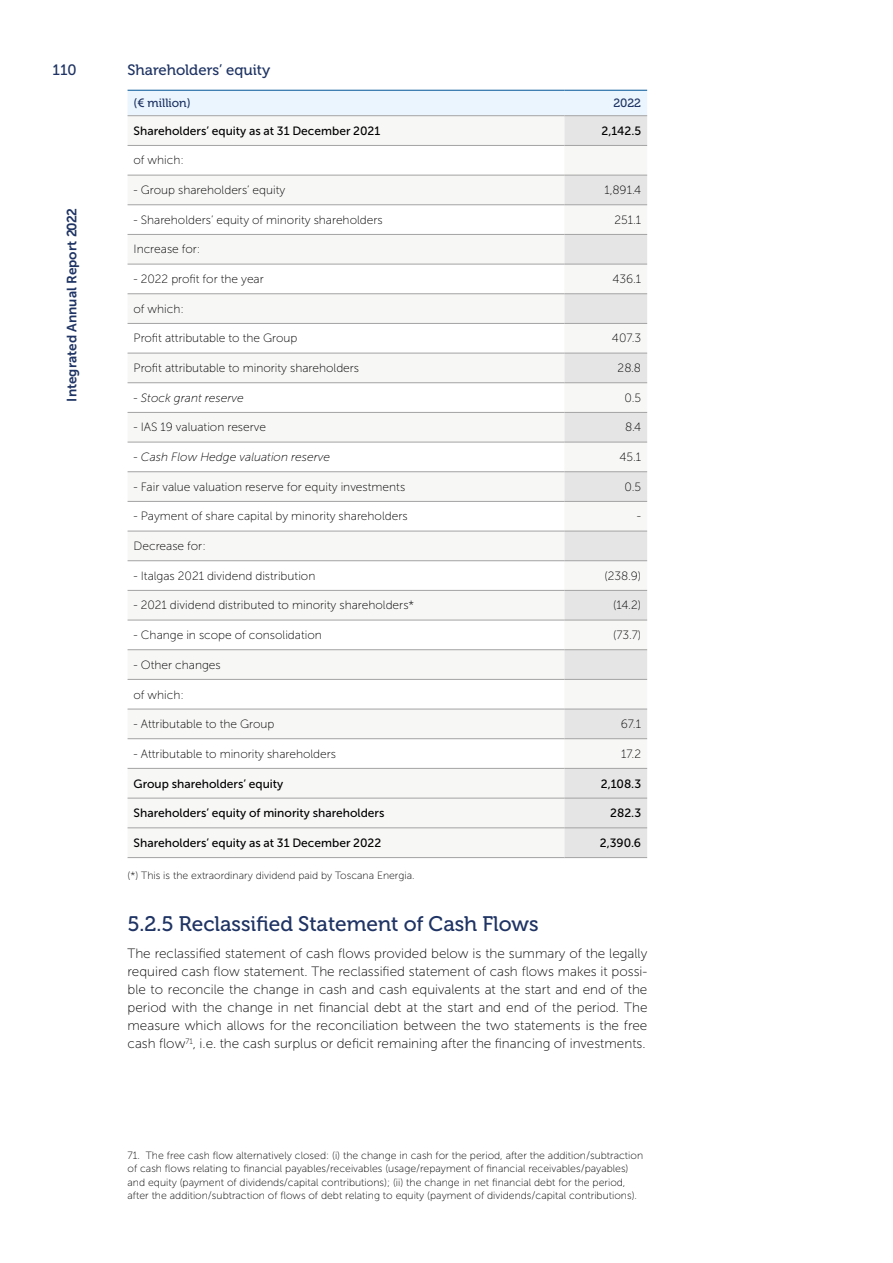
<style>
.page{position:relative;width:893px;height:1263px;background:#fff}
.page>*{position:absolute;margin:0;border:0;box-sizing:border-box;transform-origin:0 0}
.t1{font:21px "Museo 500";color:#1f3464}
.t2{font:15px "Museo 500";color:#1f3464}
.t3{font:13.5px/18px "Museo Sans 100";color:#000;text-align:justify}
.t4{font:13.5px "Museo Sans 700";color:#1f3464}
.t5{font:12px "Museo Sans 100";color:#000}
.t6{font:12px "Museo Sans 500";color:#000}
.t7{font:italic 12px "Museo Sans 100";color:#000}
.t8{font:12px "Museo 500";color:#1f3464}
.t9{font:10.5px/13.5px "Museo Sans 100";color:#000}
</style>
<div class="page">
<div style="left:128px;top:91px;width:519px;height:24px;background:#eaf5fd"></div>
<svg style="left:128px;top:116px;width:436px;height:713px;fill:#f7f7f6"></svg>
<svg style="left:564px;top:116px;width:83px;height:741px;fill:#e5e5e5"></svg>
<hr style="left:128px;top:798px;width:436px;height:1px;background:#a3a3a3">
<hr style="left:564px;top:798px;width:83px;height:1px;background:#a3a3a3">
<hr style="left:128px;top:768px;width:436px;height:1px;background:#a3a3a3">
<hr style="left:128px;top:709px;width:436px;height:1px;background:#a3a3a3">
<hr style="left:128px;top:738px;width:436px;height:1px;background:#a3a3a3">
<hr style="left:128px;top:649px;width:436px;height:1px;background:#a3a3a3">
<hr style="left:128px;top:679px;width:436px;height:1px;background:#a3a3a3">
<hr style="left:128px;top:590px;width:436px;height:1px;background:#a3a3a3">
<hr style="left:128px;top:620px;width:436px;height:1px;background:#a3a3a3">
<hr style="left:128px;top:531px;width:436px;height:1px;background:#a3a3a3">
<hr style="left:128px;top:560px;width:436px;height:1px;background:#a3a3a3">
<hr style="left:128px;top:471px;width:436px;height:1px;background:#a3a3a3">
<hr style="left:128px;top:501px;width:436px;height:1px;background:#a3a3a3">
<hr style="left:128px;top:412px;width:436px;height:1px;background:#a3a3a3">
<hr style="left:128px;top:442px;width:436px;height:1px;background:#a3a3a3">
<hr style="left:128px;top:353px;width:436px;height:1px;background:#a3a3a3">
<hr style="left:128px;top:382px;width:436px;height:1px;background:#a3a3a3">
<hr style="left:128px;top:293px;width:436px;height:1px;background:#a3a3a3">
<hr style="left:128px;top:323px;width:436px;height:1px;background:#a3a3a3">
<hr style="left:128px;top:234px;width:436px;height:1px;background:#a3a3a3">
<hr style="left:128px;top:264px;width:436px;height:1px;background:#a3a3a3">
<hr style="left:128px;top:175px;width:436px;height:1px;background:#a3a3a3">
<hr style="left:128px;top:204px;width:436px;height:1px;background:#a3a3a3">
<hr style="left:128px;top:145px;width:436px;height:1px;background:#a3a3a3">
<hr style="left:128px;top:90px;width:436px;height:1px;background:#005496">
<hr style="left:128px;top:115px;width:436px;height:1px;background:#a3a3a3">
<hr style="left:564px;top:857px;width:83px;height:1px;background:#a3a3a3">
<hr style="left:564px;top:90px;width:83px;height:1px;background:#005496">
<hr style="left:564px;top:115px;width:83px;height:1px;background:#a3a3a3">
<hr style="left:564px;top:827px;width:83px;height:1px;background:#a3a3a3">
<hr style="left:128px;top:827px;width:436px;height:1px;background:#a3a3a3">
<hr style="left:128px;top:857px;width:436px;height:1px;background:#a3a3a3">
<hr style="left:564px;top:738px;width:83px;height:1px;background:#a3a3a3">
<hr style="left:564px;top:768px;width:83px;height:1px;background:#a3a3a3">
<hr style="left:564px;top:679px;width:83px;height:1px;background:#a3a3a3">
<hr style="left:564px;top:709px;width:83px;height:1px;background:#a3a3a3">
<hr style="left:564px;top:620px;width:83px;height:1px;background:#a3a3a3">
<hr style="left:564px;top:649px;width:83px;height:1px;background:#a3a3a3">
<hr style="left:564px;top:560px;width:83px;height:1px;background:#a3a3a3">
<hr style="left:564px;top:590px;width:83px;height:1px;background:#a3a3a3">
<hr style="left:564px;top:501px;width:83px;height:1px;background:#a3a3a3">
<hr style="left:564px;top:531px;width:83px;height:1px;background:#a3a3a3">
<hr style="left:564px;top:442px;width:83px;height:1px;background:#a3a3a3">
<hr style="left:564px;top:471px;width:83px;height:1px;background:#a3a3a3">
<hr style="left:564px;top:382px;width:83px;height:1px;background:#a3a3a3">
<hr style="left:564px;top:412px;width:83px;height:1px;background:#a3a3a3">
<hr style="left:564px;top:323px;width:83px;height:1px;background:#a3a3a3">
<hr style="left:564px;top:353px;width:83px;height:1px;background:#a3a3a3">
<hr style="left:564px;top:264px;width:83px;height:1px;background:#a3a3a3">
<hr style="left:564px;top:293px;width:83px;height:1px;background:#a3a3a3">
<hr style="left:564px;top:204px;width:83px;height:1px;background:#a3a3a3">
<hr style="left:564px;top:234px;width:83px;height:1px;background:#a3a3a3">
<hr style="left:564px;top:145px;width:83px;height:1px;background:#a3a3a3">
<hr style="left:564px;top:175px;width:83px;height:1px;background:#a3a3a3">
<p class="t2" style="left:53px;top:62px;width:25px">110</p>
<p class="t4" style="left:64px;top:401px;width:195px;rotate:-90deg">Integrated Annual Report 2022</p>
<p class="t2" style="left:128px;top:62px;width:144px">Shareholders’ equity</p>
<p class="t8" style="left:134px;top:96px;width:59px">(€ million)</p>
<p class="t8" style="left:613px;top:96px;width:29px">2022</p>
<p class="t6" style="left:134px;top:124px;width:248px">Shareholders’ equity as at 31 December 2021</p>
<p class="t6" style="left:602px;top:124px;width:41px">2,142.5</p>
<p class="t5" style="left:134px;top:154px;width:52px">of which:</p>
<p class="t5" style="left:134px;top:184px;width:153px">- Group shareholders’ equity</p>
<p class="t5" style="left:604px;top:184px;width:38px">1,891.4</p>
<p class="t5" style="left:134px;top:213px;width:251px">- Shareholders’ equity of minority shareholders</p>
<p class="t5" style="left:614px;top:213px;width:28px">251.1</p>
<p class="t5" style="left:134px;top:243px;width:68px">Increase for:</p>
<p class="t5" style="left:134px;top:273px;width:132px">- 2022 profit for the year</p>
<p class="t5" style="left:612px;top:273px;width:30px">436.1</p>
<p class="t5" style="left:134px;top:302px;width:52px">of which:</p>
<p class="t5" style="left:134px;top:332px;width:165px">Profit attributable to the Group</p>
<p class="t5" style="left:612px;top:332px;width:31px">407.3</p>
<p class="t5" style="left:134px;top:362px;width:227px">Profit attributable to minority shareholders</p>
<p class="t5" style="left:618px;top:362px;width:25px">28.8</p>
<p class="t7" style="left:134px;top:391px;width:112px">- Stock grant reserve</p>
<p class="t5" style="left:625px;top:391px;width:18px">0.5</p>
<p class="t5" style="left:134px;top:421px;width:134px">- IAS 19 valuation reserve</p>
<p class="t5" style="left:625px;top:421px;width:18px">8.4</p>
<p class="t7" style="left:134px;top:451px;width:198px">- Cash Flow Hedge valuation reserve</p>
<p class="t5" style="left:619px;top:451px;width:23px">45.1</p>
<p class="t5" style="left:134px;top:480px;width:273px">- Fair value valuation reserve for equity investments</p>
<p class="t5" style="left:625px;top:480px;width:18px">0.5</p>
<p class="t5" style="left:134px;top:510px;width:276px">- Payment of share capital by minority shareholders</p>
<p class="t5" style="left:637px;top:510px;width:6px">-</p>
<p class="t5" style="left:134px;top:540px;width:74px">Decrease for:</p>
<p class="t5" style="left:134px;top:569px;width:183px">- Italgas 2021 dividend distribution</p>
<p class="t5" style="left:604px;top:569px;width:38px">(238.9)</p>
<p class="t5" style="left:134px;top:599px;width:282px">- 2021 dividend distributed to minority shareholders*</p>
<p class="t5" style="left:613px;top:599px;width:30px">(14.2)</p>
<p class="t5" style="left:134px;top:629px;width:190px">- Change in scope of consolidation</p>
<p class="t5" style="left:613px;top:629px;width:29px">(73.7)</p>
<p class="t5" style="left:134px;top:658px;width:89px">- Other changes</p>
<p class="t5" style="left:134px;top:688px;width:52px">of which:</p>
<p class="t5" style="left:134px;top:718px;width:142px">- Attributable to the Group</p>
<p class="t5" style="left:621px;top:718px;width:22px">67.1</p>
<p class="t5" style="left:134px;top:747px;width:204px">- Attributable to minority shareholders</p>
<p class="t5" style="left:621px;top:747px;width:22px">17.2</p>
<p class="t6" style="left:134px;top:777px;width:151px">Group shareholders’ equity</p>
<p class="t6" style="left:601px;top:777px;width:42px">2,108.3</p>
<p class="t6" style="left:134px;top:807px;width:252px">Shareholders’ equity of minority shareholders</p>
<p class="t6" style="left:610px;top:807px;width:32px">282.3</p>
<p class="t6" style="left:134px;top:836px;width:249px">Shareholders’ equity as at 31 December 2022</p>
<p class="t6" style="left:600px;top:836px;width:43px">2,390.6</p>
<p class="t9" style="left:128px;top:869px;width:289px">(*) This is the extraordinary dividend paid by Toscana Energia.</p>
<h1 class="t1" style="left:128px;top:913px;width:413px">5.2.5 Reclassified Statement of Cash Flows</h1>
<p class="t3" style="left:128px;top:945px;width:521px">The reclassified statement of cash flows provided below is the summary of the legally required cash flow statement. The reclassified statement of cash flows makes it possi&shy;ble to reconcile the change in cash and cash equivalents at the start and end of the period with the change in net financial debt at the start and end of the period. The measure which allows for the reconciliation between the two statements is the free cash flow<sup>71</sup>, i.e. the cash surplus or deficit remaining after the financing of investments.</p>
<p class="t9" style="left:128px;top:1148px;width:517px">71. The free cash flow alternatively closed: (i) the change in cash for the period, after the addition/subtraction of cash flows relating to financial payables/receivables (usage/repayment of financial receivables/payables) and equity (payment of dividends/capital contributions); (ii) the change in net financial debt for the period, after the addition/subtraction of flows of debt relating to equity (payment of dividends/capital contributions).</p>
</div>
